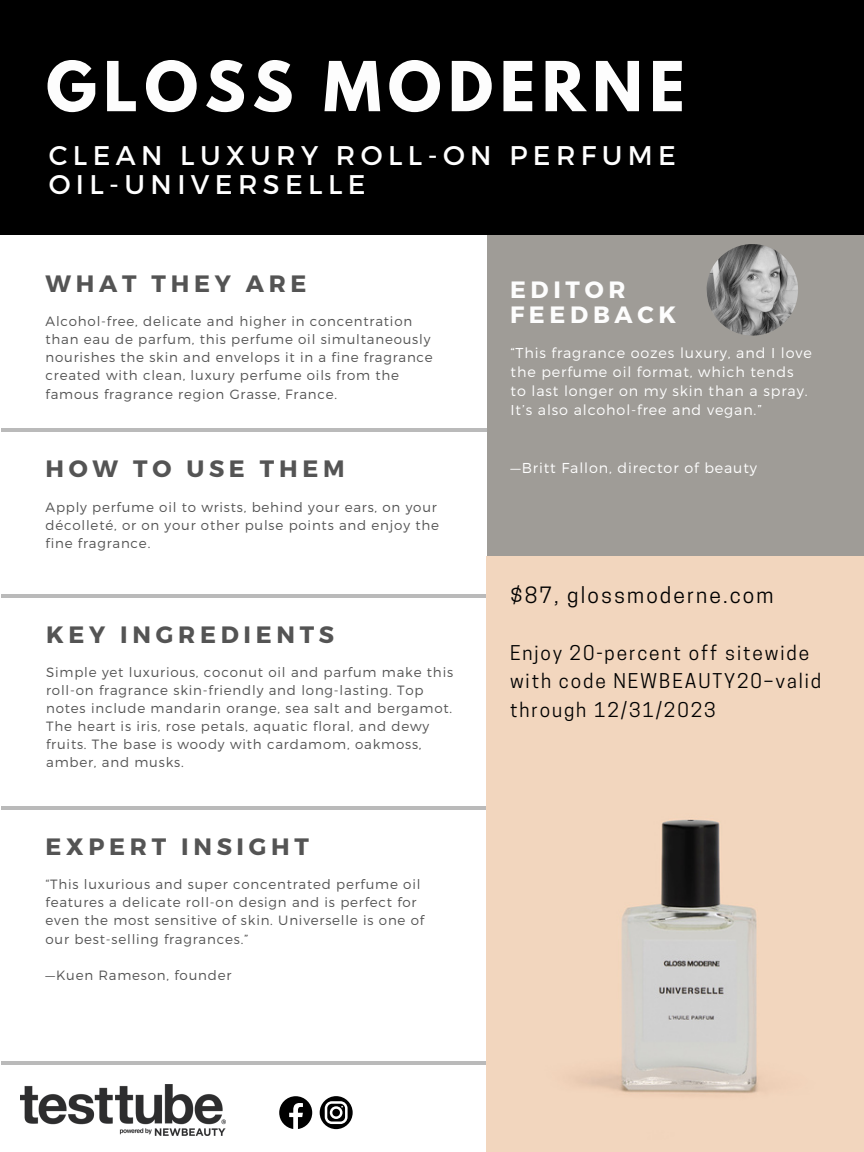
<style>
.page{position:relative;width:864px;height:1152px;background:#fff}
.page>*{position:absolute;margin:0;border:0;box-sizing:border-box;transform-origin:0 0}
.t1{font:700 61px "League Spartan";letter-spacing:.11em;color:#fdfdfd}
.t2{font:27px/29.2px "Montserrat";letter-spacing:.2em;color:#fff}
.t3{font:700 23.6px "Montserrat";letter-spacing:.2em;color:#545454}
.t4{font:700 23.6px "Montserrat";letter-spacing:.2em;color:#fdfdfd}
.t5{font:21.2px "Cooper Hewitt";letter-spacing:.1em;color:#010101}
.t6{font:19.2px/28.4px "Cooper Hewitt";letter-spacing:.1em;color:#010101}
.t7{font:300 14.4px/19.2px "Montserrat";letter-spacing:.06em;color:#fff}
.t8{font:300 13.4px/18.2px "Montserrat";letter-spacing:.06em;color:#545454}
</style>
<div class="page">
<hr style="left:1px;top:429px;width:505px;height:3px;background:#545454">
<hr style="left:1px;top:594px;width:505px;height:3px;background:#545454">
<hr style="left:1px;top:806px;width:505px;height:3px;background:#545454">
<hr style="left:1px;top:1062px;width:505px;height:3px;background:#545454">
<div style="left:487px;top:171px;width:377px;height:385px;background:#9f9c97"></div>
<div style="left:0;top:0;width:864px;height:235px;background:#000"></div>
<img style="left:20px;top:1085px;width:206px;height:51px">
<svg style="left:279px;top:1096px;width:33px;height:33px"></svg>
<svg style="left:320px;top:1096px;width:33px;height:33px"></svg>
<img style="left:707px;top:244px;width:91px;height:92px;border-radius:50%">
<img style="left:487px;top:556px;width:377px;height:596px">
<p class="t1" style="left:46px;top:56px;width:640px">GLOSS MODERNE</p>
<p class="t2" style="left:49px;top:140px;width:629px">CLEAN LUXURY ROLL-ON PERFUME<br>OIL-UNIVERSELLE</p>
<p class="t3" style="left:46px;top:268px;width:262px">WHAT THEY ARE</p>
<p class="t8" style="left:46px;top:311px;width:389px">Alcohol-free, delicate and higher in concentration than eau de parfum, this perfume oil simultaneously nourishes the skin and envelops it in a fine fragrance created with clean, luxury perfume oils from the famous fragrance region Grasse, France.</p>
<p class="t3" style="left:46px;top:454px;width:301px">HOW TO USE THEM</p>
<p class="t8" style="left:46px;top:497px;width:395px">Apply perfume oil to wrists, behind your ears, on your décolleté, or on your other pulse points and enjoy the fine fragrance.</p>
<p class="t3" style="left:46px;top:619px;width:290px">KEY INGREDIENTS</p>
<p class="t8" style="left:46px;top:663px;width:409px">Simple yet luxurious, coconut oil and parfum make this roll-on fragrance skin-friendly and long-lasting. Top notes include mandarin orange, sea salt and bergamot.<br>The heart is iris, rose petals, aquatic floral, and dewy fruits. The base is woody with cardamom, oakmoss, amber, and musks.</p>
<p class="t3" style="left:46px;top:831px;width:265px">EXPERT INSIGHT</p>
<p class="t8" style="left:46px;top:875px;width:380px">“This luxurious and super concentrated perfume oil features a delicate roll-on design and is perfect for even the most sensitive of skin. Universelle is one of our best-selling fragrances.”</p>
<p class="t8" style="left:46px;top:966px;width:187px">—Kuen Rameson, founder</p>
<p class="t4" style="left:510px;top:274px;width:117px">EDITOR</p>
<p class="t4" style="left:510px;top:300px;width:168px">FEEDBACK</p>
<p class="t7" style="left:511px;top:343px;width:303px">“This fragrance oozes luxury, and I love the perfume oil format, which tends to last longer on my skin than a spray.<br>It’s also alcohol-free and vegan.”</p>
<p class="t7" style="left:511px;top:457px;width:248px">—Britt Fallon, director of beauty</p>
<p class="t5" style="left:510px;top:587px;width:265px">$87, glossmoderne.com</p>
<p class="t6" style="left:510px;top:641px;width:313px">Enjoy 20-percent off sitewide with code NEWBEAUTY20–valid through 12/31/2023</p>
</div>
